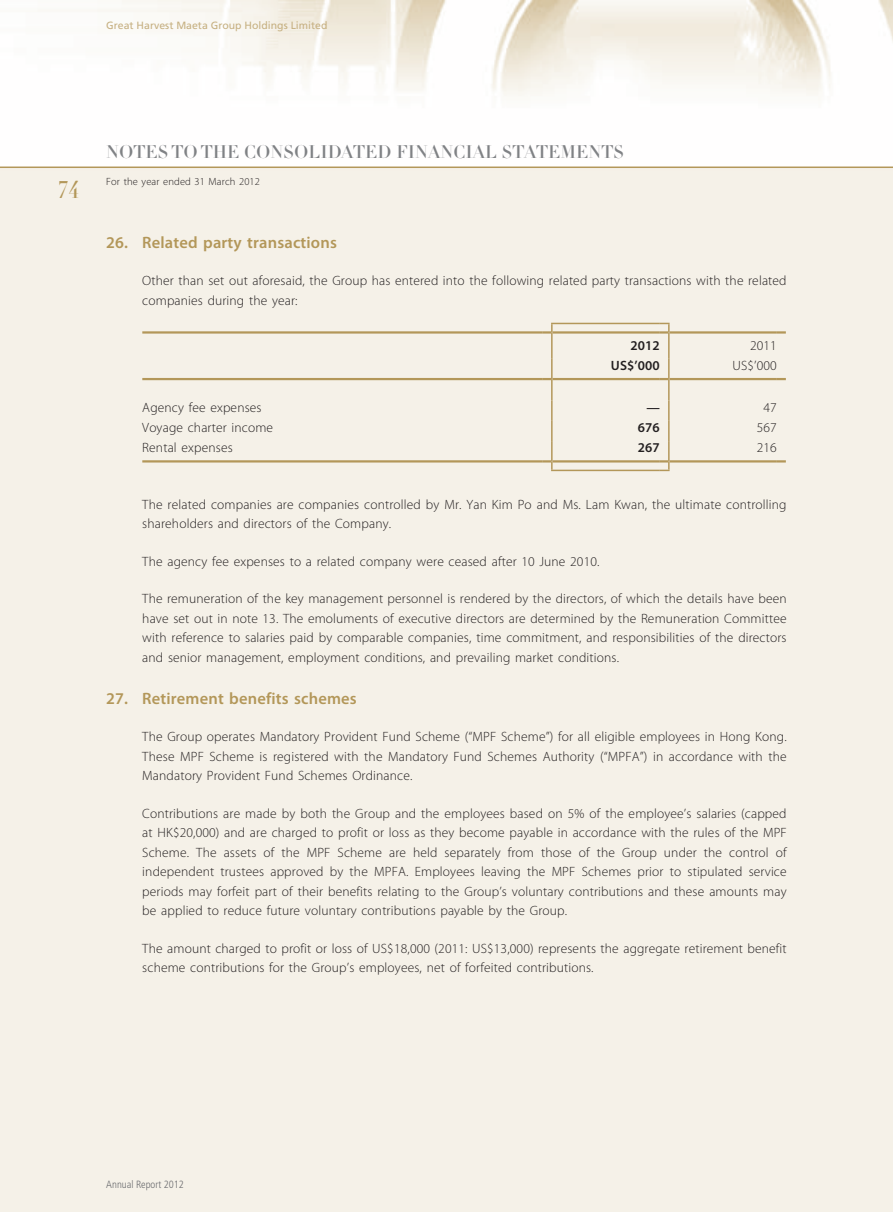
<style>
.page{position:relative;width:893px;height:1212px;background:#fff}
.page>*{position:absolute;margin:0;border:0;box-sizing:border-box;transform-origin:0 0}
.t1{font:24px "Didot LT Std Headline";color:#b39759}
.t2{font:18px "Didot LT Std Headline";color:#808285}
._03_H1{font:600 16.5px "Myriad Pro";letter-spacing:.01em;color:#b39759}
._12___P2{font:300 13.5px/19.5px "Myriad Pro";letter-spacing:.01em;color:#231f20}
._15_Table_Stub{font:300 13.5px "Myriad Pro";letter-spacing:.01em;color:#231f20}
._31_table_tab_6pt{font:300 13.5px "Myriad Pro";letter-spacing:.01em;color:#231f20}
._31_table_tab_6pt-2{font:600 13.5px "Myriad Pro";letter-spacing:.01em;color:#231f20}
.t3{font:10.5px "Frutiger LT Std";color:#c6b081}
.t4{font:300 10.5px "Myriad Pro";letter-spacing:.01em;color:#231f20}
.t5{font:300 condensed 10.5px "Frutiger LT Std";color:#6c6d70}
</style>
<div class="page">
<div style="left:0;top:169px;width:893px;height:1043px;background:#f5f1e8"></div>
<img style="left:0;top:0;width:893px;height:169px">
<hr style="left:0;top:166px;width:893px;height:2px;background:#b39759">
<hr style="left:142px;top:331px;width:401px;height:3px;background:#b39759">
<hr style="left:553px;top:331px;width:107px;height:3px;background:#b39759">
<hr style="left:670px;top:331px;width:107px;height:3px;background:#b39759">
<svg style="left:777px;top:331px;width:9px;height:3px"></svg>
<hr style="left:142px;top:378px;width:401px;height:2px;background:#b39759">
<svg style="left:543px;top:378px;width:8px;height:2px"></svg>
<hr style="left:553px;top:378px;width:107px;height:2px;background:#b39759">
<svg style="left:660px;top:378px;width:8px;height:2px"></svg>
<hr style="left:670px;top:378px;width:107px;height:2px;background:#b39759">
<svg style="left:777px;top:378px;width:9px;height:2px"></svg>
<hr style="left:142px;top:460px;width:401px;height:2px;background:#b39759">
<hr style="left:553px;top:460px;width:107px;height:2px;background:#b39759">
<hr style="left:670px;top:460px;width:107px;height:2px;background:#b39759">
<svg style="left:777px;top:460px;width:9px;height:2px"></svg>
<hr style="left:551px;top:470px;width:109px;height:1px;background:#b39759">
<hr style="left:551px;top:323px;width:109px;height:1px;background:#b39759">
<svg style="left:543px;top:324px;width:10px;height:10px"></svg>
<svg style="left:660px;top:323px;width:10px;height:11px"></svg>
<hr style="left:551px;top:332px;width:2px;height:27px;background:#b39759">
<hr style="left:668px;top:332px;width:2px;height:27px;background:#b39759">
<hr style="left:551px;top:359px;width:2px;height:20px;background:#b39759">
<hr style="left:668px;top:359px;width:2px;height:20px;background:#b39759">
<hr style="left:551px;top:379px;width:2px;height:21px;background:#b39759">
<hr style="left:668px;top:379px;width:2px;height:21px;background:#b39759">
<hr style="left:551px;top:400px;width:2px;height:21px;background:#b39759">
<hr style="left:668px;top:400px;width:2px;height:21px;background:#b39759">
<hr style="left:551px;top:421px;width:2px;height:20px;background:#b39759">
<hr style="left:668px;top:421px;width:2px;height:20px;background:#b39759">
<hr style="left:551px;top:441px;width:2px;height:20px;background:#b39759">
<hr style="left:668px;top:441px;width:2px;height:20px;background:#b39759">
<svg style="left:543px;top:460px;width:10px;height:10px"></svg>
<svg style="left:660px;top:460px;width:10px;height:11px"></svg>
<p class="t3" style="left:106px;top:19px;width:223px">Great Harvest Maeta Group Holdings Limited</p>
<h1 class="t1" style="left:58px;top:175px;width:23px">74</h1>
<h2 class="t2" style="left:106px;top:140px;width:519px">NOTES TO THE CONSOLIDATED FINANCIAL STATEMENTS</h2>
<p class="t4" style="left:106px;top:176px;width:155px">For the year ended 31 March 2012</p>
<p class="_03_H1" style="left:106px;top:232px;width:232px">26. Related party transactions</p>
<p class="_12___P2" style="left:142px;top:271px;width:646px">Other than set out aforesaid, the Group has entered into the following related party transactions with the related companies during the year:</p>
<p class="_31_table_tab_6pt-2" style="left:630px;top:337px;width:31px">2012</p>
<p class="_31_table_tab_6pt" style="left:750px;top:338px;width:28px">2011</p>
<p class="_31_table_tab_6pt-2" style="left:611px;top:357px;width:50px">US$’000</p>
<p class="_31_table_tab_6pt" style="left:732px;top:358px;width:46px">US$’000</p>
<p class="_15_Table_Stub" style="left:142px;top:400px;width:121px">Agency fee expenses</p>
<p class="_31_table_tab_6pt-2" style="left:646px;top:399px;width:15px">—</p>
<p class="_31_table_tab_6pt" style="left:763px;top:400px;width:15px">47</p>
<p class="_15_Table_Stub" style="left:142px;top:420px;width:132px">Voyage charter income</p>
<p class="_31_table_tab_6pt-2" style="left:638px;top:419px;width:23px">676</p>
<p class="_31_table_tab_6pt" style="left:757px;top:420px;width:22px">567</p>
<p class="_15_Table_Stub" style="left:142px;top:440px;width:92px">Rental expenses</p>
<p class="_31_table_tab_6pt-2" style="left:638px;top:439px;width:23px">267</p>
<p class="_31_table_tab_6pt" style="left:757px;top:440px;width:22px">216</p>
<p class="_12___P2" style="left:142px;top:495px;width:646px">The related companies are companies controlled by Mr. Yan Kim Po and Ms. Lam Kwan, the ultimate controlling shareholders and directors of the Company.</p>
<p class="_12___P2" style="left:142px;top:552px;width:459px">The agency fee expenses to a related company were ceased after 10 June 2010.</p>
<p class="_12___P2" style="left:142px;top:589px;width:646px;text-align:justify">The remuneration of the key management personnel is rendered by the directors, of which the details have been have set out in note 13. The emoluments of executive directors are determined by the Remuneration Committee with reference to salaries paid by comparable companies, time commitment, and responsibilities of the directors and senior management, employment conditions, and prevailing market conditions.</p>
<p class="_03_H1" style="left:106px;top:688px;width:252px">27. Retirement benefits schemes</p>
<p class="_12___P2" style="left:142px;top:727px;width:646px;text-align:justify">The Group operates Mandatory Provident Fund Scheme (“MPF Scheme”) for all eligible employees in Hong Kong.<br>These MPF Scheme is registered with the Mandatory Fund Schemes Authority (“MPFA”) in accordance with the Mandatory Provident Fund Schemes Ordinance.</p>
<p class="_12___P2" style="left:142px;top:804px;width:646px;text-align:justify">Contributions are made by both the Group and the employees based on 5% of the employee’s salaries (capped at HK$20,000) and are charged to profit or loss as they become payable in accordance with the rules of the MPF Scheme. The assets of the MPF Scheme are held separately from those of the Group under the control of independent trustees approved by the MPFA. Employees leaving the MPF Schemes prior to stipulated service periods may forfeit part of their benefits relating to the Group’s voluntary contributions and these amounts may be applied to reduce future voluntary contributions payable by the Group.</p>
<p class="_12___P2" style="left:142px;top:939px;width:646px">The amount charged to profit or loss of US$18,000 (2011: US$13,000) represents the aggregate retirement benefit scheme contributions for the Group’s employees, net of forfeited contributions.</p>
<p class="t5" style="left:106px;top:1178px;width:79px">Annual Report 2012</p>
</div>
